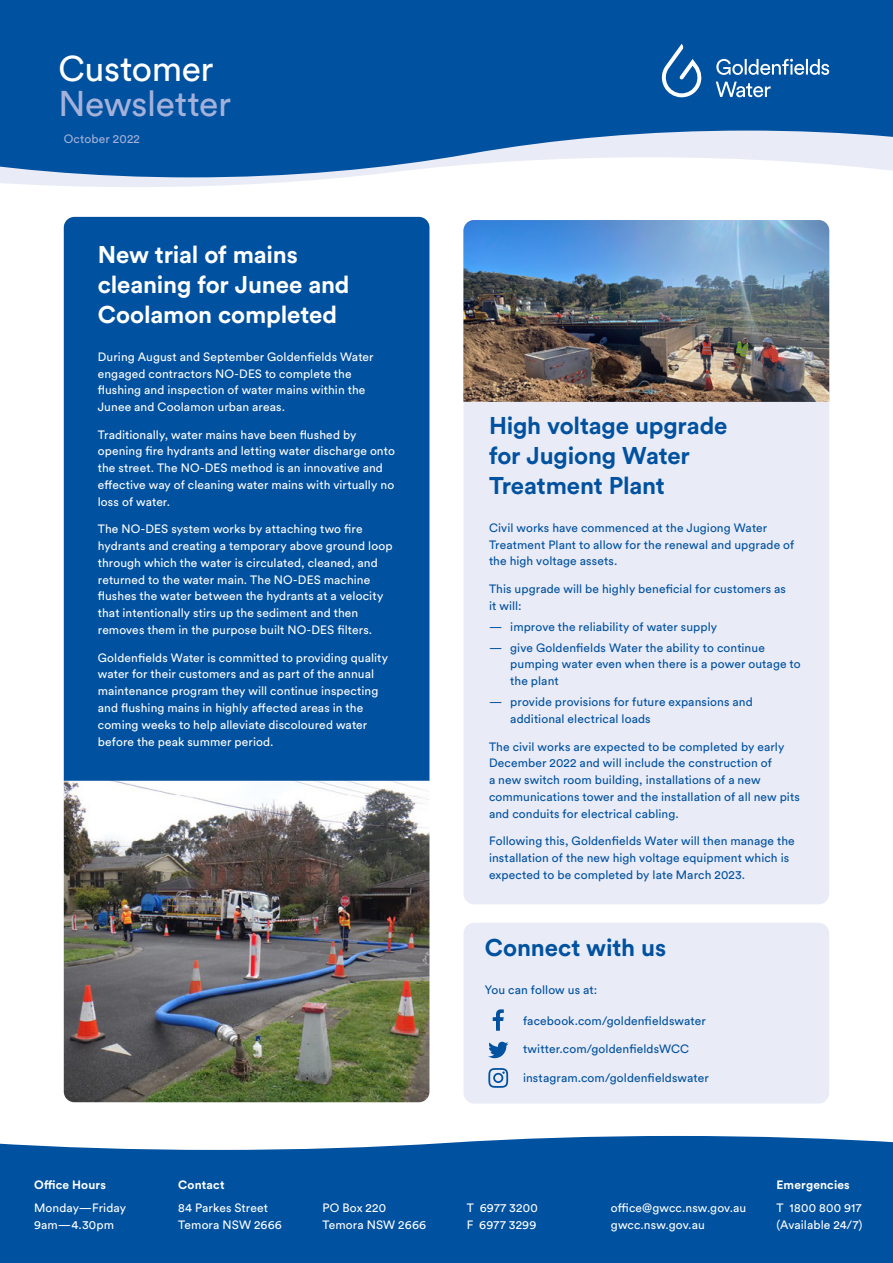
<style>
.page{position:relative;width:893px;height:1263px;background:#fff}
.page>*{position:absolute;margin:0;border:0;box-sizing:border-box;transform-origin:0 0}
.t1{font:35.4px/35.4px "Circular Std";letter-spacing:-.01em;color:#a4b1da}
.t2{font:700 24px/30px "Circular Std";letter-spacing:-.005em;color:#00519f}
.t3{font:700 24px/30px "Circular Std";letter-spacing:-.005em;color:#fff}
.body_copy{font:12px/16.8px "Circular Std";letter-spacing:.01em;color:#fff}
.body_copy-2{font:12px/16.8px "Circular Std";letter-spacing:.01em;color:#00519f}
.footer_copy{font:12px/16.8px "Circular Std";letter-spacing:.01em;color:#fff}
.footer_copy-2{font:700 12px "Circular Std";letter-spacing:.015em;color:#fff}
.box_spacing{font:12px "Circular Std";letter-spacing:.02em;color:#a4b1da}
.s1{color:#fff}
</style>
<div class="page">
<svg style="left:0;top:177px;width:344px;height:10px;fill:#e9ebf7"></svg>
<div style="left:0;top:1136px;width:893px;height:127px;background:#00519f"></div>
<svg style="left:0;top:0;width:893px;height:177px;background:#1f66aa"></svg>
<svg style="left:716px;top:59px;width:113px;height:38px;background:#3776b3"></svg>
<svg style="left:662px;top:44px;width:41px;height:53px"></svg>
<div style="left:463px;top:923px;width:366px;height:180px;background:#e9ebf7;border-radius:11px"></div>
<svg style="left:493px;top:1009px;width:11px;height:22px"></svg>
<svg style="left:488px;top:1042px;width:20px;height:16px"></svg>
<svg style="left:488px;top:1068px;width:20px;height:20px"></svg>
<div style="left:64px;top:217px;width:365px;height:564px;background:#00519f"></div>
<div style="left:463px;top:402px;width:366px;height:502px;background:#e9ebf7"></div>
<img style="left:64px;top:781px;width:365px;height:321px">
<img style="left:463px;top:220px;width:366px;height:182px">
<p class="t1" style="left:58px;top:50px;width:174px"><span class="s1">Customer<br></span>Newsletter</p>
<p class="box_spacing" style="left:64px;top:132px;width:78px">October 2022</p>
<h2 class="t3" style="left:98px;top:239px;width:253px">New trial of mains cleaning for Junee and<br>Coolamon completed</h2>
<p class="body_copy" style="left:98px;top:348px;width:277px">During August and September Goldenfields Water engaged contractors NO-DES to complete the flushing and inspection of water mains within the Junee and Coolamon urban areas.</p>
<p class="body_copy" style="left:98px;top:426px;width:299px">Traditionally, water mains have been flushed by opening fire hydrants and letting water discharge onto the street. The NO-DES method is an innovative and effective way of cleaning water mains with virtually no loss of water.</p>
<p class="body_copy" style="left:98px;top:520px;width:296px">The NO-DES system works by attaching two fire hydrants and creating a temporary above ground loop through which the water is circulated, cleaned, and returned to the water main. The NO-DES machine flushes the water between the hydrants at a velocity that intentionally stirs up the sediment and then removes them in the purpose built NO-DES filters.</p>
<p class="body_copy" style="left:98px;top:649px;width:292px">Goldenfields Water is committed to providing quality water for their customers and as part of the annual maintenance program they will continue inspecting and flushing mains in highly affected areas in the coming weeks to help alleviate discoloured water before the peak summer period.</p>
<h2 class="t2" style="left:489px;top:410px;width:240px">High voltage upgrade for Jugiong Water<br>Treatment Plant</h2>
<p class="body_copy-2" style="left:489px;top:519px;width:307px">Civil works have commenced at the Jugiong Water<br>Treatment Plant to allow for the renewal and upgrade of the high voltage assets.</p>
<p class="body_copy-2" style="left:489px;top:580px;width:298px">This upgrade will be highly beneficial for customers as it will:</p>
<p class="body_copy-2" style="left:489px;top:618px;width:230px">— improve the reliability of water supply</p>
<p class="body_copy-2" style="left:510px;top:639px;width:292px;text-indent:-21px">— give Goldenfields Water the ability to continue pumping water even when there is a power outage to the plant</p>
<p class="body_copy-2" style="left:510px;top:693px;width:244px;text-indent:-21px">— provide provisions for future expansions and additional electrical loads</p>
<p class="body_copy-2" style="left:489px;top:738px;width:312px">The civil works are expected to be completed by early December 2022 and will include the construction of<br>a new switch room building, installations of a new communications tower and the installation of all new pits and conduits for electrical cabling.</p>
<p class="body_copy-2" style="left:489px;top:832px;width:307px">Following this, Goldenfields Water will then manage the installation of the new high voltage equipment which is expected to be completed by late March 2023.</p>
<h2 class="t2" style="left:485px;top:932px;width:183px">Connect with us</h2>
<p class="body_copy-2" style="left:485px;top:981px;width:114px">You can follow us at:</p>
<p class="body_copy-2" style="left:523px;top:1012px;width:184px">facebook.com/goldenfieldswater</p>
<p class="body_copy-2" style="left:523px;top:1040px;width:168px">twitter.com/goldenfieldsWCC</p>
<p class="body_copy-2" style="left:523px;top:1069px;width:187px">instagram.com/goldenfieldswater</p>
<p class="footer_copy-2" style="left:34px;top:1177px;width:73px">Office Hours</p>
<p class="footer_copy" style="left:34px;top:1199px;width:93px">Monday—Friday<br>9am—4.30pm</p>
<p class="footer_copy-2" style="left:178px;top:1177px;width:48px">Contact</p>
<p class="footer_copy" style="left:178px;top:1199px;width:105px">84 Parkes Street<br>Temora NSW 2666</p>
<p class="footer_copy" style="left:322px;top:1199px;width:105px">PO Box 220<br>Temora NSW 2666</p>
<p class="footer_copy" style="left:467px;top:1199px;width:73px">T 6977 3200<br>F 6977 3299</p>
<p class="footer_copy" style="left:611px;top:1199px;width:137px">office@gwcc.nsw.gov.au gwcc.nsw.gov.au</p>
<p class="footer_copy-2" style="left:776px;top:1177px;width:75px">Emergencies</p>
<p class="footer_copy" style="left:776px;top:1199px;width:87px">T 1800 800 917 (Available 24/7)</p>
</div>
